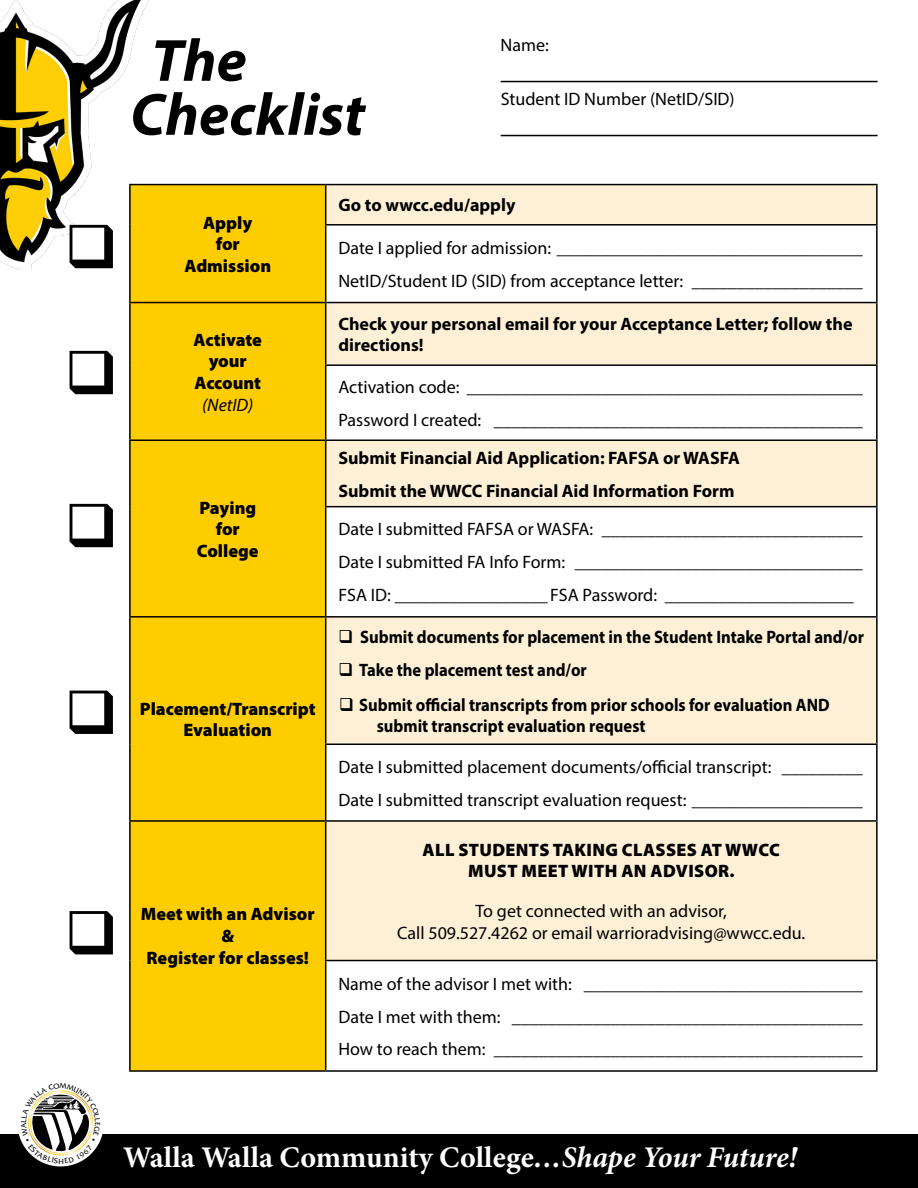
<style>
.page{position:relative;width:918px;height:1188px;background:#fff}
.page>*{position:absolute;margin:0;border:0;box-sizing:border-box;transform-origin:0 0}
.t1{font:italic 700 60px "Myriad Pro";color:#000}
.t2{font:700 30px "Minion Pro";color:#fff}
.t3{font:18px/33px "Myriad Pro";color:#000}
.t4{font:700 18px/21.6px "Myriad Pro";color:#000;scale:.92 1}
.t5{font:700 18px/21.6px "Myriad Pro";color:#000}
.t6{font:900 18px/21.6px "Myriad Pro";color:#000;text-align:center}
.t7{font:900 18px/21px "Myriad Pro";letter-spacing:.02em;color:#000;text-align:center}
.t8{font:italic 18px "Myriad Pro";color:#000}
.s1{font-style:italic}
</style>
<div class="page">
<img style="left:0;top:0;width:158px;height:269px">
<div style="left:0;top:1134px;width:918px;height:54px;background:#000"></div>
<div style="left:17px;top:1080px;width:87px;height:86px;background:#fff;border-radius:50%"></div>
<hr style="left:501px;top:81px;width:377px;height:1px;background:#000">
<hr style="left:501px;top:135px;width:377px;height:1px;background:#000">
<div style="left:131px;top:185px;width:194px;height:885px;background:#fecd00"></div>
<svg style="left:326px;top:185px;width:550px;height:775px;fill:#fdf0d6"></svg>
<div style="left:326px;top:225px;width:551px;height:78px;background:#fff"></div>
<hr style="left:129px;top:184px;width:197px;height:1px;background:#000">
<hr style="left:129px;top:185px;width:2px;height:40px;background:#000">
<hr style="left:326px;top:184px;width:552px;height:1px;background:#000">
<hr style="left:325px;top:185px;width:1px;height:39px;background:#000">
<hr style="left:876px;top:185px;width:2px;height:39px;background:#000">
<hr style="left:129px;top:225px;width:2px;height:77px;background:#000">
<hr style="left:325px;top:224px;width:553px;height:2px;background:#000">
<hr style="left:325px;top:226px;width:1px;height:76px;background:#000">
<hr style="left:876px;top:226px;width:2px;height:76px;background:#000">
<hr style="left:129px;top:302px;width:197px;height:1px;background:#000">
<hr style="left:129px;top:303px;width:2px;height:62px;background:#000">
<hr style="left:326px;top:302px;width:552px;height:1px;background:#000">
<hr style="left:325px;top:303px;width:1px;height:61px;background:#000">
<hr style="left:876px;top:303px;width:2px;height:61px;background:#000">
<hr style="left:129px;top:365px;width:2px;height:75px;background:#000">
<hr style="left:325px;top:364px;width:553px;height:2px;background:#000">
<hr style="left:325px;top:366px;width:1px;height:74px;background:#000">
<hr style="left:876px;top:366px;width:2px;height:74px;background:#000">
<hr style="left:129px;top:440px;width:197px;height:1px;background:#000">
<hr style="left:129px;top:441px;width:2px;height:66px;background:#000">
<hr style="left:326px;top:440px;width:552px;height:1px;background:#000">
<hr style="left:325px;top:441px;width:1px;height:65px;background:#000">
<hr style="left:876px;top:441px;width:2px;height:65px;background:#000">
<hr style="left:129px;top:507px;width:2px;height:109px;background:#000">
<hr style="left:325px;top:506px;width:553px;height:1px;background:#000">
<hr style="left:325px;top:507px;width:1px;height:109px;background:#000">
<hr style="left:876px;top:507px;width:2px;height:109px;background:#000">
<hr style="left:129px;top:616px;width:197px;height:2px;background:#000">
<hr style="left:129px;top:618px;width:2px;height:126px;background:#000">
<hr style="left:326px;top:616px;width:552px;height:2px;background:#000">
<hr style="left:325px;top:618px;width:1px;height:126px;background:#000">
<hr style="left:876px;top:618px;width:2px;height:126px;background:#000">
<hr style="left:129px;top:744px;width:2px;height:76px;background:#000">
<hr style="left:325px;top:744px;width:553px;height:1px;background:#000">
<hr style="left:325px;top:745px;width:1px;height:75px;background:#000">
<hr style="left:876px;top:745px;width:2px;height:75px;background:#000">
<hr style="left:129px;top:820px;width:197px;height:2px;background:#000">
<hr style="left:129px;top:822px;width:2px;height:139px;background:#000">
<hr style="left:326px;top:820px;width:552px;height:2px;background:#000">
<hr style="left:325px;top:822px;width:1px;height:138px;background:#000">
<hr style="left:876px;top:822px;width:2px;height:138px;background:#000">
<hr style="left:129px;top:961px;width:2px;height:109px;background:#000">
<hr style="left:325px;top:960px;width:553px;height:1px;background:#000">
<hr style="left:325px;top:961px;width:1px;height:109px;background:#000">
<hr style="left:876px;top:961px;width:2px;height:109px;background:#000">
<hr style="left:129px;top:1070px;width:197px;height:2px;background:#000">
<hr style="left:326px;top:1070px;width:552px;height:2px;background:#000">
<svg style="left:21px;top:1090px;width:79px;height:74px"></svg>
<svg style="left:70px;top:224px;width:43px;height:45px"></svg>
<h1 class="t1" style="left:151px;top:22px;width:97px">The</h1>
<p class="t3" style="left:501px;top:28px;width:50px">Name:</p>
<h1 class="t1" style="left:130px;top:76px;width:236px">Checklist</h1>
<p class="t3" style="left:501px;top:82px;width:235px">Student ID Number (NetID/SID)</p>
<p class="t6" style="left:184px;top:211px;width:88px">Apply<br>for<br>Admission</p>
<p class="t6" style="left:194px;top:328px;width:70px">Activate your<br>Account</p>
<p class="t8" style="left:202px;top:393px;width:53px">(NetID)</p>
<p class="t6" style="left:197px;top:496px;width:63px">Paying for<br>College</p>
<p class="t6" style="left:140px;top:697px;width:177px">Placement/Transcript<br>Evaluation</p>
<p class="t6" style="left:141px;top:903px;width:175px">Meet with an Advisor &amp;<br>Register for classes!</p>
<p class="t5" style="left:338px;top:194px;width:179px">Go to wwcc.edu/apply</p>
<p class="t3" style="left:338px;top:231px;width:526px">Date I applied for admission: __________________________________<br>NetID/Student ID (SID) from acceptance letter: ___________________</p>
<p class="t5" style="left:338px;top:312px;width:516px">Check your personal email for your Acceptance Letter; follow the directions!</p>
<p class="t3" style="left:338px;top:370px;width:526px">Activation code: ____________________________________________<br>Password I created: _________________________________________</p>
<p class="t5" style="left:338px;top:441px;width:403px;line-height:33px">Submit Financial Aid Application: FAFSA or WASFA<br>Submit the WWCC Financial Aid Information Form</p>
<p class="t3" style="left:338px;top:513px;width:526px;text-align:justify">Date I submitted FAFSA or WASFA: _____________________________ Date I submitted FA Info Form: ________________________________ FSA ID: _________________ FSA Password: _____________________</p>
<p class="t4" style="left:338px;top:625px;width:573px">❑ Submit documents for placement in the Student Intake Portal and/or</p>
<p class="t4" style="left:338px;top:658px;width:272px">❑ Take the placement test and/or</p>
<p class="t4" style="left:377px;top:693px;width:494px;text-indent:-38px">❑ Submit official transcripts from prior schools for evaluation AND submit transcript evaluation request</p>
<p class="t3" style="left:338px;top:750px;width:526px">Date I submitted placement documents/official transcript: _________<br>Date I submitted transcript evaluation request: ___________________</p>
<p class="t7" style="left:423px;top:839px;width:359px">ALL STUDENTS TAKING CLASSES AT WWCC<br>MUST MEET WITH AN ADVISOR.</p>
<p class="t3" style="left:397px;top:900px;width:410px;line-height:21.6px;text-align:center">To get connected with an advisor,<br>Call 509.527.4262 or email warrioradvising@wwcc.edu.</p>
<p class="t3" style="left:338px;top:967px;width:526px;text-align:justify">Name of the advisor I met with: _______________________________ Date I met with them: _______________________________________ How to reach them: _________________________________________</p>
<h2 class="t2" style="left:123px;top:1136px;width:675px">Walla Walla Community College<span class="s1">…Shape Your Future!</span></h2>
</div>
